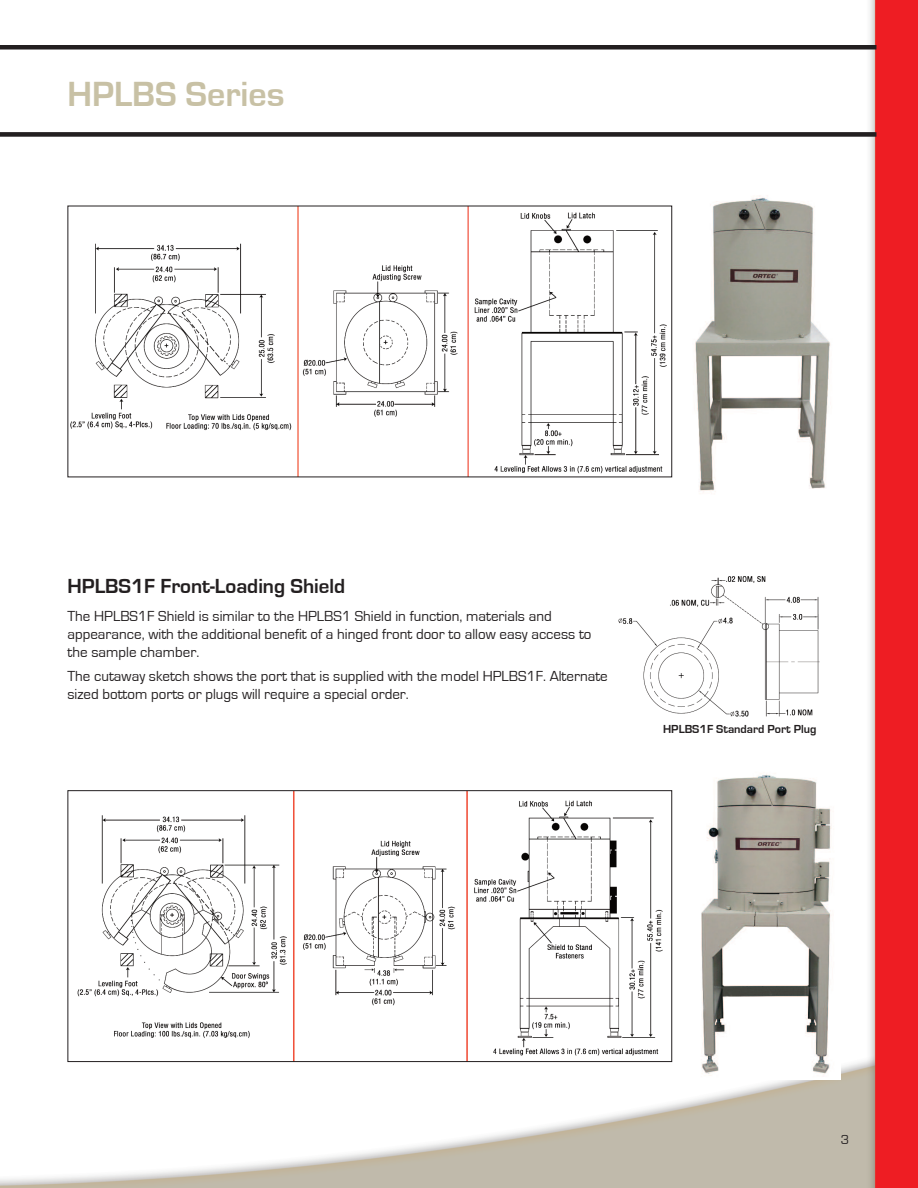
<style>
.page{position:relative;width:918px;height:1188px;background:#fff}
.page>*{position:absolute;margin:0;border:0;box-sizing:border-box;transform-origin:0 0}
.t1{font:700 36px "Eurostile";color:#c8c1a5}
.t2{font:700 21px "Eurostile";color:#231f20}
.t3{font:15px/18px "Eurostile";color:#231f20}
.t4{font:13.5px "Eurostile";color:#231f20}
.t5{font:700 12px "Eurostile";color:#231f20}
</style>
<div class="page">
<img style="left:0;top:0;width:918px;height:1188px">
<hr style="left:0;top:45px;width:876px;height:4px;background:#231f20">
<div style="left:0;top:132px;width:876px;height:5px;background:#231f20"></div>
<img style="left:682px;top:189px;width:160px;height:314px">
<img style="left:695px;top:766px;width:145px;height:314px">
<img style="left:70px;top:208px;width:600px;height:267px">
<img style="left:70px;top:792px;width:600px;height:268px">
<div style="left:68px;top:790px;width:604px;height:272px;border:1px solid #231f20"></div>
<div style="left:616px;top:576px;width:235px;height:142px;background:#fff"></div>
<img style="left:618px;top:576px;width:202px;height:141px">
<div style="left:648px;top:724px;width:183px;height:24px;background:#fff"></div>
<h1 class="t1" style="left:68px;top:82px;width:219px">HPLBS Series</h1>
<h2 class="t2" style="left:68px;top:579px;width:279px">HPLBS1F Front-Loading Shield</h2>
<p class="t3" style="left:68px;top:608px;width:526px">The HPLBS1F Shield is similar to the HPLBS1 Shield in function, materials and appearance, with the additional benefit of a hinged front door to allow easy access to the sample chamber.</p>
<p class="t3" style="left:68px;top:668px;width:542px">The cutaway sketch shows the port that is supplied with the model HPLBS1F. Alternate sized bottom ports or plugs will require a special order.</p>
<p class="t5" style="left:663px;top:725px;width:155px">HPLBS1F Standard Port Plug</p>
<p class="t4" style="left:841px;top:1135px;width:10px">3</p>
</div>
